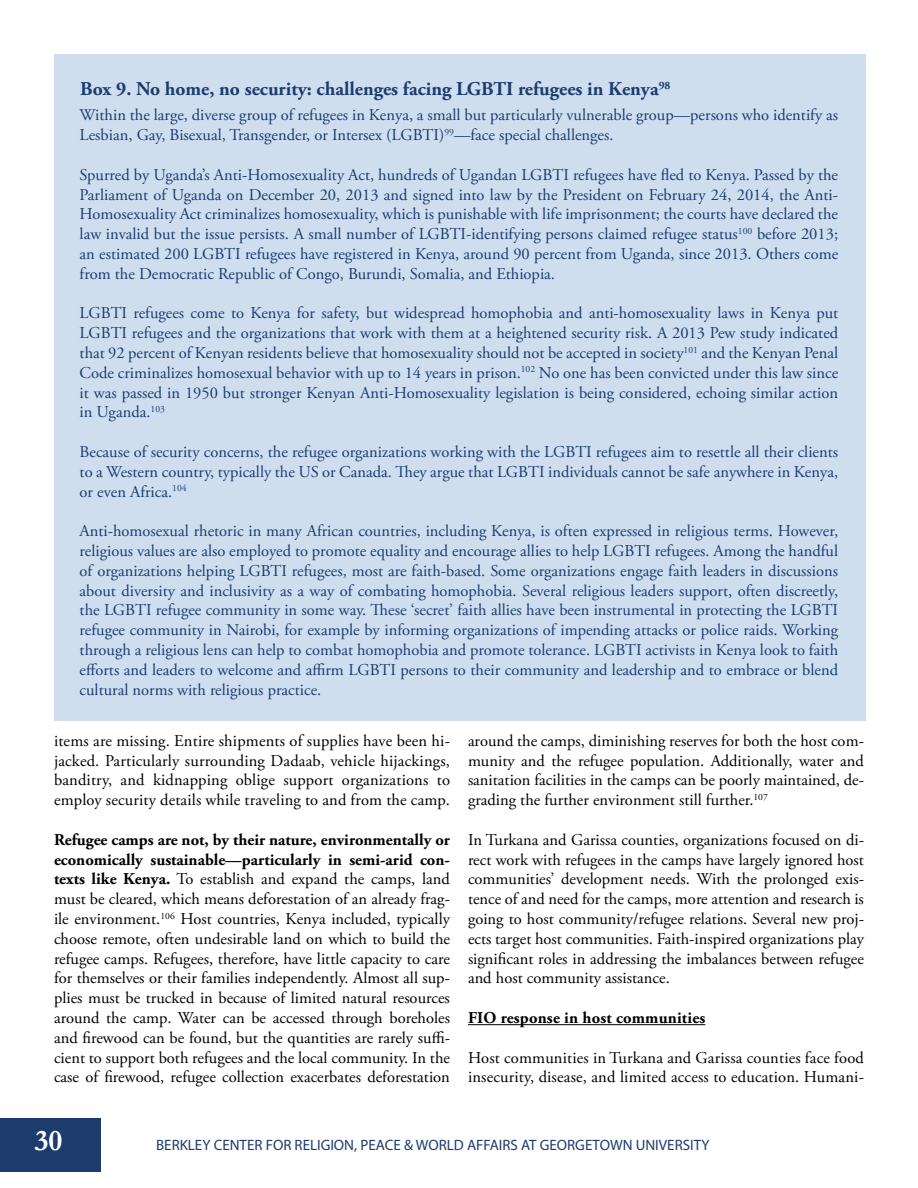
<style>
.page{position:relative;width:918px;height:1188px;background:#fff}
.page>*{position:absolute;margin:0;border:0;box-sizing:border-box;transform-origin:0 0}
.t1{font:700 30px "Garamond";color:#fff}
.t2{font:700 19.5px "Adobe Garamond Pro";color:#1c3c6d}
.t3{font:16.5px/19.8px "Adobe Garamond Pro";color:#1c3c6d;text-align:justify}
.t4{font:16.5px/19.8px "Adobe Garamond Pro";color:#000;text-align:justify}
.t5{font:700 16.5px "Adobe Garamond Pro";letter-spacing:.01em;color:#000}
.t6{font:15px "Myriad Pro";color:#1c3c6d}
.s1{font-weight:700}
</style>
<div class="page">
<div style="left:0;top:1118px;width:101px;height:54px;background:#1c3c6d"></div>
<hr style="left:468px;top:1024px;width:237px;height:1px;background:#000">
<div style="left:54px;top:54px;width:812px;height:666px;background:#cfdeef"></div>
<p class="t2" style="left:80px;top:78px;width:592px">Box 9. No home, no security: challenges facing LGBTI refugees in Kenya<sup>98</sup></p>
<p class="t3" style="left:80px;top:106px;width:760px">Within the large, diverse group of refugees in Kenya, a small but particularly vulnerable group—persons who identify as<br>Lesbian, Gay, Bisexual, Transgender, or Intersex (LGBTI)<sup>99</sup>—face special challenges.</p>
<p class="t3" style="left:80px;top:165px;width:760px">Spurred by Uganda’s Anti-Homosexuality Act, hundreds of Ugandan LGBTI refugees have fled to Kenya. Passed by the Parliament of Uganda on December 20, 2013 and signed into law by the President on February 24, 2014, the Anti-Homosexuality Act criminalizes homosexuality, which is punishable with life imprisonment; the courts have declared the law invalid but the issue persists. A small number of LGBTI-identifying persons claimed refugee status<sup>100</sup> before 2013; an estimated 200 LGBTI refugees have registered in Kenya, around 90 percent from Uganda, since 2013. Others come from the Democratic Republic of Congo, Burundi, Somalia, and Ethiopia.</p>
<p class="t3" style="left:80px;top:304px;width:760px">LGBTI refugees come to Kenya for safety, but widespread homophobia and anti-homosexuality laws in Kenya put LGBTI refugees and the organizations that work with them at a heightened security risk. A 2013 Pew study indicated that 92 percent of Kenyan residents believe that homosexuality should not be accepted in society<sup>101</sup> and the Kenyan Penal Code criminalizes homosexual behavior with up to 14 years in prison.<sup>102</sup> No one has been convicted under this law since it was passed in 1950 but stronger Kenyan Anti-Homosexuality legislation is being considered, echoing similar action in Uganda.<sup>103</sup></p>
<p class="t3" style="left:80px;top:443px;width:760px">Because of security concerns, the refugee organizations working with the LGBTI refugees aim to resettle all their clients to a Western country, typically the US or Canada. They argue that LGBTI individuals cannot be safe anywhere in Kenya, or even Africa.<sup>104</sup></p>
<p class="t3" style="left:80px;top:522px;width:760px">Anti-homosexual rhetoric in many African countries, including Kenya, is often expressed in religious terms. However, religious values are also employed to promote equality and encourage allies to help LGBTI refugees. Among the handful of organizations helping LGBTI refugees, most are faith-based. Some organizations engage faith leaders in discussions about diversity and inclusivity as a way of combating homophobia. Several religious leaders support, often discreetly, the LGBTI refugee community in some way. These ‘secret’ faith allies have been instrumental in protecting the LGBTI refugee community in Nairobi, for example by informing organizations of impending attacks or police raids. Working through a religious lens can help to combat homophobia and promote tolerance. LGBTI activists in Kenya look to faith efforts and leaders to welcome and affirm LGBTI persons to their community and leadership and to embrace or blend cultural norms with religious practice.</p>
<p class="t4" style="left:54px;top:731px;width:398px">items are missing. Entire shipments of supplies have been hi&shy;jacked. Particularly surrounding Dadaab, vehicle hijackings, banditry, and kidnapping oblige support organizations to employ security details while traveling to and from the camp.</p>
<p class="t4" style="left:54px;top:830px;width:398px"><span class="s1">Refugee camps are not, by their nature, environmentally or economically sustainable—particularly in semi-arid con&shy;texts like Kenya.</span> To establish and expand the camps, land must be cleared, which means deforestation of an already frag&shy;ile environment.<sup>106</sup> Host countries, Kenya included, typically choose remote, often undesirable land on which to build the refugee camps. Refugees, therefore, have little capacity to care for themselves or their families independently. Almost all sup&shy;plies must be trucked in because of limited natural resources around the camp. Water can be accessed through boreholes and firewood can be found, but the quantities are rarely suffi&shy;cient to support both refugees and the local community. In the case of firewood, refugee collection exacerbates deforestation</p>
<p class="t4" style="left:468px;top:731px;width:397px">around the camps, diminishing reserves for both the host com&shy;munity and the refugee population. Additionally, water and sanitation facilities in the camps can be poorly maintained, de&shy;grading the further environment still further.<sup>107</sup></p>
<p class="t4" style="left:468px;top:830px;width:398px">In Turkana and Garissa counties, organizations focused on di&shy;rect work with refugees in the camps have largely ignored host communities’ development needs. With the prolonged exis&shy;tence of and need for the camps, more attention and research is going to host community/refugee relations. Several new proj&shy;ects target host communities. Faith-inspired organizations play significant roles in addressing the imbalances between refugee and host community assistance.</p>
<p class="t5" style="left:468px;top:1008px;width:239px">FIO response in host communities</p>
<p class="t4" style="left:468px;top:1048px;width:398px">Host communities in Turkana and Garissa counties face food insecurity, disease, and limited access to education. Humani-</p>
<h1 class="t1" style="left:34px;top:1123px;width:30px">30</h1>
<p class="t6" style="left:156px;top:1136px;width:555px">BERKLEY CENTER FOR RELIGION, PEACE &amp; WORLD AFFAIRS AT GEORGETOWN UNIVERSITY</p>
</div>
